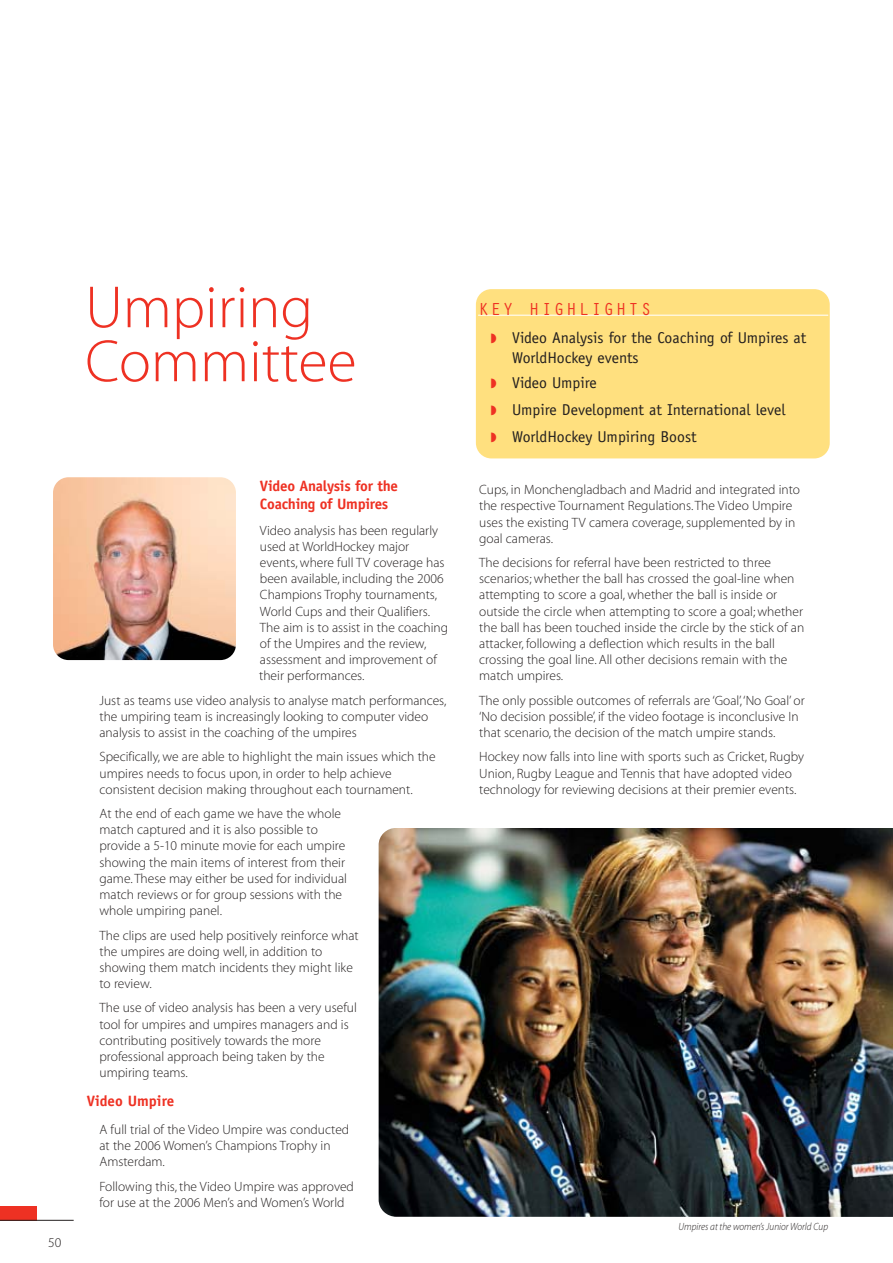
<style>
.page{position:relative;width:893px;height:1263px;background:#fff}
.page>*{position:absolute;margin:0;border:0;box-sizing:border-box;transform-origin:0 0}
.t1{font:60px/54px "Myriad MM 215 600";color:#ee3123}
.t2{font:18px "Orator";letter-spacing:.09em;color:#ee3123}
.t3{font:15.75px/26.7px "Officina Sans";color:#231f1f}
.t4{font:700 15px/18px "Officina Sans";letter-spacing:-.015em;color:#ee3123}
.t5{font:13.5px/16.2px "Myriad MM 215 600";color:#231f1f}
.t6{font:10.5px "Myriad MM It 215 600";color:#231f1f;scale:.9 1}
.s1{color:#ee3123}
</style>
<div class="page">
<div style="left:476px;top:289px;width:353px;height:169px;background:#ffe07f;border-radius:16px"></div>
<hr style="left:478px;top:315px;width:350px;height:1px;background:#fff">
<div style="left:0;top:1206px;width:36px;height:14px;background:#ee3123"></div>
<hr style="left:0;top:1220px;width:74px;height:1px;background:#231f1f">
<img style="left:396px;top:828px;width:496px;height:389px">
<img style="left:378px;top:828px;width:18px;height:389px">
<img style="left:53px;top:477px;width:183px;height:183px;border-radius:16px">
<h1 class="t1" style="left:85px;top:286px;width:273px">Umpiring<br>Committee</h1>
<p class="t5" style="left:48px;top:1236px;width:15px">50</p>
<p class="t4" style="left:260px;top:478px;width:140px">Video Analysis for the<br>Coaching of Umpires</p>
<p class="t5" style="left:259px;top:523px;width:190px">Video analysis has been regularly used at WorldHockey major events, where full TV coverage has been available, including the 2006<br>Champions Trophy tournaments,<br>World Cups and their Qualifiers.<br>The aim is to assist in the coaching of the Umpires and the review, assessment and improvement of their performances.</p>
<p class="t5" style="left:99px;top:693px;width:348px">Just as teams use video analysis to analyse match performances, the umpiring team is increasingly looking to computer video analysis to assist in the coaching of the umpires</p>
<p class="t5" style="left:99px;top:750px;width:337px">Specifically, we are able to highlight the main issues which the umpires needs to focus upon, in order to help achieve consistent decision making throughout each tournament.</p>
<p class="t5" style="left:99px;top:807px;width:249px">At the end of each game we have the whole match captured and it is also possible to provide a 5-10 minute movie for each umpire showing the main items of interest from their game. These may either be used for individual match reviews or for group sessions with the whole umpiring panel.</p>
<p class="t5" style="left:99px;top:928px;width:261px">The clips are used help positively reinforce what the umpires are doing well, in addition to showing them match incidents they might like to review.</p>
<p class="t5" style="left:99px;top:1001px;width:259px">The use of video analysis has been a very useful tool for umpires and umpires managers and is contributing positively towards the more professional approach being taken by the umpiring teams.</p>
<p class="t4" style="left:87px;top:1093px;width:89px">Video Umpire</p>
<p class="t5" style="left:99px;top:1123px;width:251px">A full trial of the Video Umpire was conducted at the 2006 Women’s Champions Trophy in<br>Amsterdam.</p>
<p class="t5" style="left:99px;top:1179px;width:256px">Following this, the Video Umpire was approved for use at the 2006 Men’s and Women’s World</p>
<h2 class="t2" style="left:478px;top:298px;width:175px">KEY HIGHLIGHTS</h2>
<p class="t3" style="left:512px;top:329px;width:296px;line-height:20.4px;text-indent:-21px"><span class="s1">◗</span> Video Analysis for the Coaching of Umpires at<br>WorldHockey events</p>
<p class="t3" style="left:491px;top:371px;width:296px"><span class="s1">◗</span> Video Umpire<br><span class="s1">◗</span> Umpire Development at International level <span class="s1">◗</span> WorldHockey Umpiring Boost</p>
<p class="t5" style="left:479px;top:483px;width:322px">Cups, in Monchengladbach and Madrid and integrated into the respective Tournament Regulations. The Video Umpire uses the existing TV camera coverage, supplemented by in goal cameras.</p>
<p class="t5" style="left:479px;top:556px;width:326px">The decisions for referral have been restricted to three scenarios; whether the ball has crossed the goal-line when attempting to score a goal, whether the ball is inside or outside the circle when attempting to score a goal; whether the ball has been touched inside the circle by the stick of an attacker, following a deflection which results in the ball crossing the goal line. All other decisions remain with the match umpires.</p>
<p class="t5" style="left:479px;top:693px;width:327px">The only possible outcomes of referrals are ‘Goal’,‘No Goal’ or ‘No decision possible’, if the video footage is inconclusive In that scenario, the decision of the match umpire stands.</p>
<p class="t5" style="left:479px;top:750px;width:326px">Hockey now falls into line with sports such as Cricket, Rugby<br>Union, Rugby League and Tennis that have adopted video technology for reviewing decisions at their premier events.</p>
<p class="t6" style="left:678px;top:1223px;width:168px">Umpires at the women’s Junior World Cup</p>
</div>
